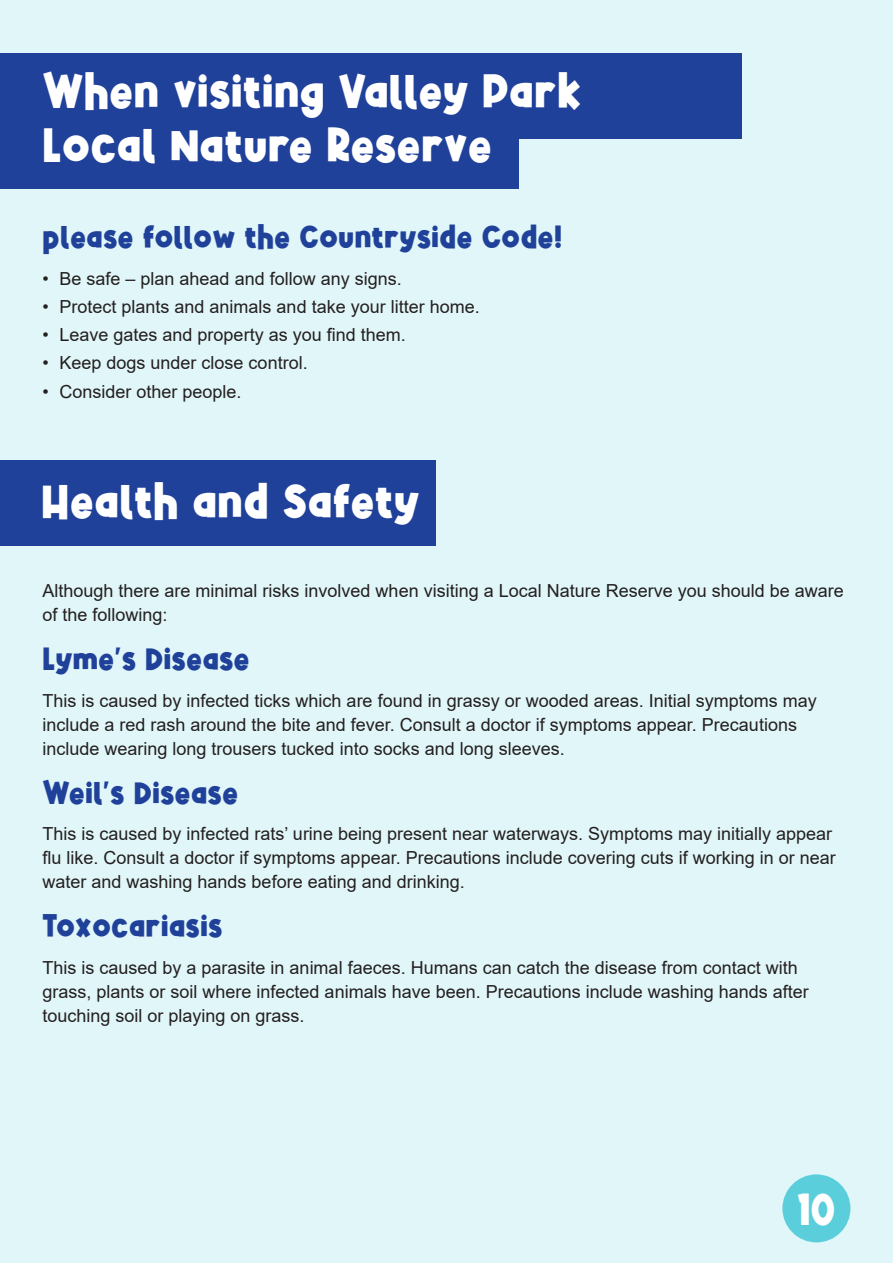
<style>
.page{position:relative;width:893px;height:1263px;background:#e1f6f8}
.page>*{position:absolute;margin:0;border:0;box-sizing:border-box;transform-origin:0 0}
.t1{font:45px/54px "Alphakind";color:#fff}
.t2{font:42px "Alphakind";color:#fff}
.t3{font:30px "Alphakind";color:#20419a}
.t4{font:18px/24px "Arial";color:#231f20}
</style>
<div class="page">
<div style="left:0;top:103px;width:519px;height:85px;background:#20419a"></div>
<div style="left:0;top:53px;width:741px;height:85px;background:#20419a"></div>
<div style="left:0;top:460px;width:436px;height:85px;background:#20419a"></div>
<div style="left:782px;top:1174px;width:68px;height:68px;background:#5bcedc;border-radius:50%"></div>
<p class="t1" style="left:43px;top:64px;width:541px">When visiting Valley Park<br>Local Nature Reserve</p>
<p class="t3" style="left:43px;top:219px;width:522px">please follow the Countryside Code!</p>
<p class="t4" style="left:43px;top:266px;width:361px">• Be safe – plan ahead and follow any signs.</p>
<p class="t4" style="left:43px;top:294px;width:439px">• Protect plants and animals and take your litter home.</p>
<p class="t4" style="left:43px;top:323px;width:365px">• Leave gates and property as you find them.</p>
<p class="t4" style="left:43px;top:351px;width:267px">• Keep dogs under close control.</p>
<p class="t4" style="left:43px;top:379px;width:201px">• Consider other people.</p>
<p class="t1" style="left:41px;top:474px;width:380px">Health and Safety</p>
<p class="t4" style="left:43px;top:579px;width:803px">Although there are minimal risks involved when visiting a Local Nature Reserve you should be aware of the following:</p>
<p class="t3" style="left:43px;top:641px;width:209px">Lyme’s Disease</p>
<p class="t4" style="left:43px;top:688px;width:776px">This is caused by infected ticks which are found in grassy or wooded areas. Initial symptoms may include a red rash around the bite and fever. Consult a doctor if symptoms appear. Precautions include wearing long trousers tucked into socks and long sleeves.</p>
<p class="t3" style="left:43px;top:774px;width:197px">Weil’s Disease</p>
<p class="t4" style="left:43px;top:822px;width:795px">This is caused by infected rats’ urine being present near waterways. Symptoms may initially appear flu like. Consult a doctor if symptoms appear. Precautions include covering cuts if working in or near water and washing hands before eating and drinking.</p>
<p class="t3" style="left:43px;top:908px;width:182px">Toxocariasis</p>
<p class="t4" style="left:43px;top:955px;width:768px">This is caused by a parasite in animal faeces. Humans can catch the disease from contact with grass, plants or soil where infected animals have been. Precautions include washing hands after touching soil or playing on grass.</p>
<h2 class="t2" style="left:797px;top:1184px;width:40px">10</h2>
</div>
